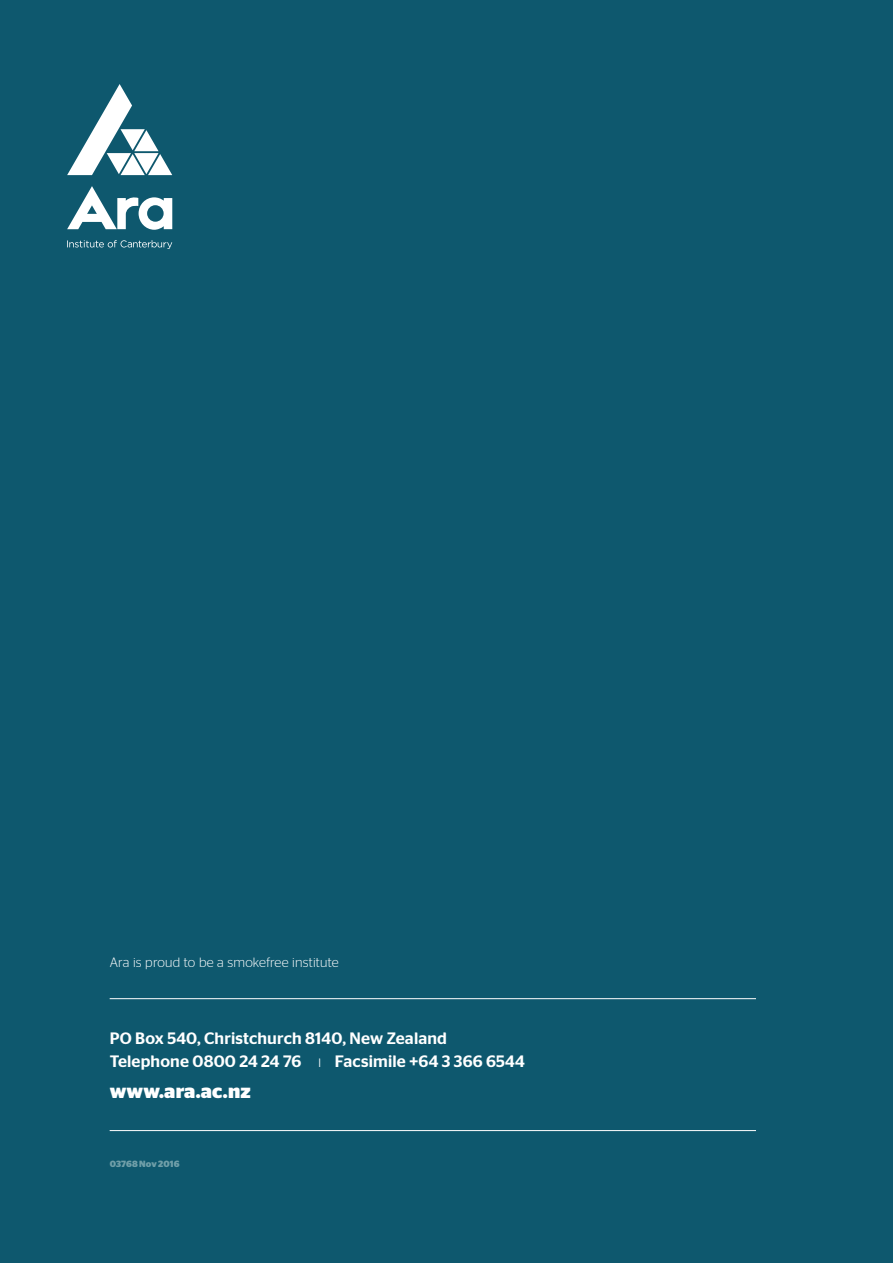
<style>
.page{position:relative;width:893px;height:1263px;background:#0e586e}
.page>*{position:absolute;margin:0;border:0;box-sizing:border-box;transform-origin:0 0}
.t1{font:700 19.5px "Stag Sans";letter-spacing:.01em;color:#fff}
.t2{font:500 16.5px/22.5px "Stag Sans";letter-spacing:.01em;color:#fff}
.t3{font:300 13.5px "Stag Sans";letter-spacing:.015em;color:#fff}
.t4{font:700 9px "Stag Sans";letter-spacing:.015em;color:#6f9ea8}
.s1{font-weight:300}
</style>
<div class="page">
<hr style="left:110px;top:1130px;width:646px;height:1px;background:#fff">
<hr style="left:110px;top:998px;width:646px;height:1px;background:#fff">
<svg style="left:67px;top:84px;width:105px;height:91px"></svg>
<svg style="left:67px;top:240px;width:105px;height:9px"></svg>
<svg style="left:67px;top:186px;width:105px;height:44px"></svg>
<p class="t3" style="left:110px;top:954px;width:231px">Ara is proud to be a smokefree institute</p>
<p class="t2" style="left:110px;top:1027px;width:417px">PO Box 540, Christchurch 8140, New Zealand<br>Telephone 0800 24 24 76 <span class="s1">ı</span> Facsimile +64 3 366 6544</p>
<p class="t1" style="left:110px;top:1079px;width:143px">www.ara.ac.nz</p>
<p class="t4" style="left:110px;top:1159px;width:71px">03768 Nov 2016</p>
</div>
